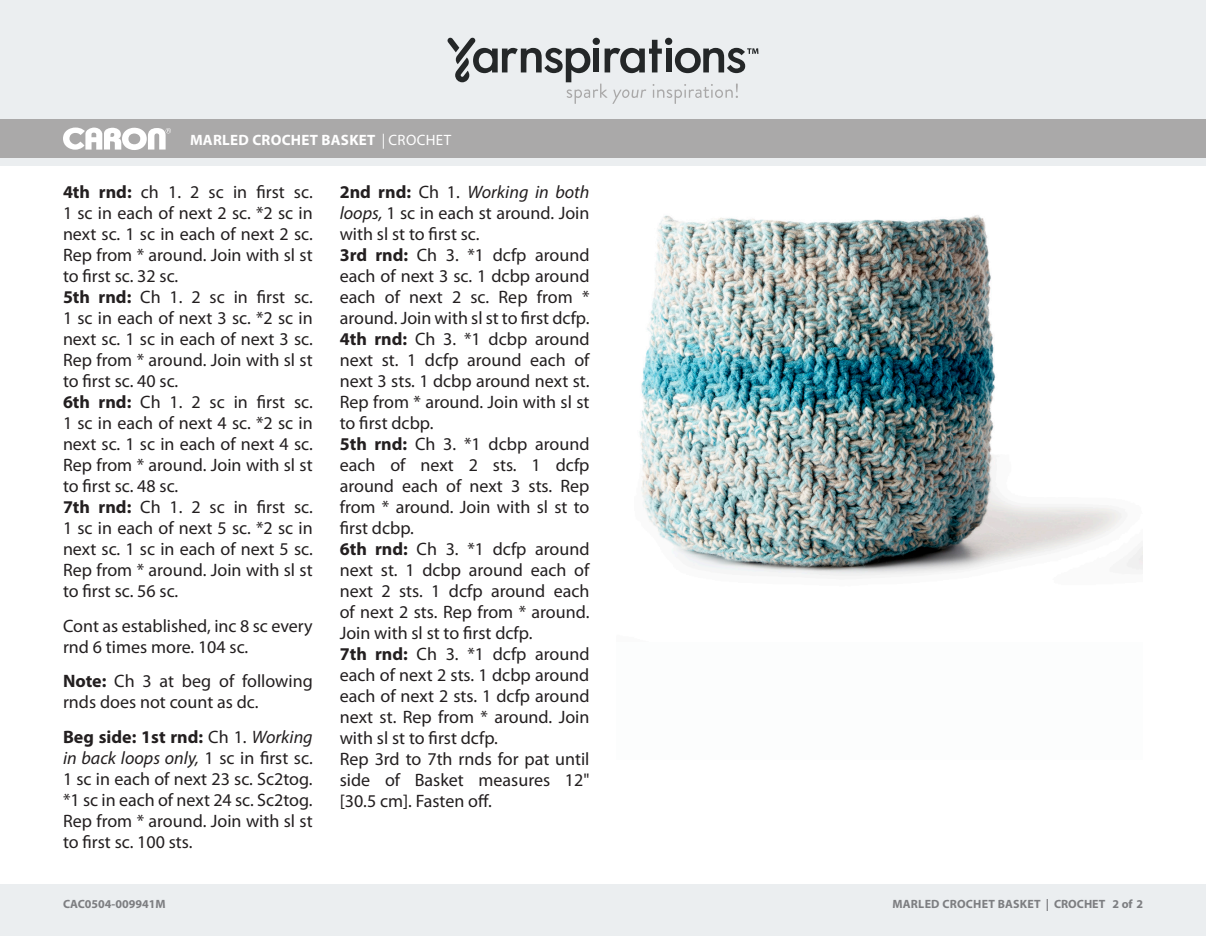
<style>
.page{position:relative;width:1206px;height:936px;background:#fff}
.page>*{position:absolute;margin:0;border:0;box-sizing:border-box;transform-origin:0 0}
.Instructions{font:18px/21px "Myriad Pro";color:#231f20;text-align:justify}
.Body{font:18px/21px "Myriad Pro";color:#231f20}
.Pattern_Title{font:700 15px "Myriad Pro";letter-spacing:.02em;color:#fff}
.t1{font:700 12px "Myriad Pro";letter-spacing:.005em;color:#7d7e81}
.s1{font-weight:400}
.s2{font-weight:700}
.s3{font-style:italic}
</style>
<div class="page">
<div style="left:0;top:884px;width:1206px;height:52px;background:#ebeef0"></div>
<div style="left:0;top:158px;width:1206px;height:8px;background:#ebeef0"></div>
<div style="left:0;top:0;width:1206px;height:120px;background:#ebeef0"></div>
<div style="left:0;top:120px;width:1206px;height:38px;background:#aaa9a9"></div>
<svg style="left:63px;top:128px;width:108px;height:22px"></svg>
<svg style="left:447px;top:38px;width:311px;height:66px"></svg>
<img style="left:639px;top:215px;width:504px;height:361px">
<p class="Pattern_Title" style="left:190px;top:130px;width:263px">MARLED CROCHET BASKET <span class="s1">| CROCHET</span></p>
<p class="Instructions" style="left:63px;top:181px;width:251px"><span class="s2">4th rnd:</span> ch 1. 2 sc in first sc.<br>1 sc in each of next 2 sc. *2 sc in next sc. 1 sc in each of next 2 sc.<br>Rep from * around. Join with sl st to first sc. 32 sc.</p>
<p class="Instructions" style="left:63px;top:286px;width:251px"><span class="s2">5th rnd:</span> Ch 1. 2 sc in first sc.<br>1 sc in each of next 3 sc. *2 sc in next sc. 1 sc in each of next 3 sc.<br>Rep from * around. Join with sl st to first sc. 40 sc.</p>
<p class="Instructions" style="left:63px;top:391px;width:251px"><span class="s2">6th rnd:</span> Ch 1. 2 sc in first sc.<br>1 sc in each of next 4 sc. *2 sc in next sc. 1 sc in each of next 4 sc.<br>Rep from * around. Join with sl st to first sc. 48 sc.</p>
<p class="Instructions" style="left:63px;top:496px;width:251px"><span class="s2">7th rnd:</span> Ch 1. 2 sc in first sc.<br>1 sc in each of next 5 sc. *2 sc in next sc. 1 sc in each of next 5 sc.<br>Rep from * around. Join with sl st to first sc. 56 sc.</p>
<p class="Body" style="left:63px;top:615px;width:251px">Cont as established, inc 8 sc every rnd 6 times more. 104 sc.</p>
<p class="Instructions" style="left:63px;top:670px;width:251px"><span class="s2">Note:</span> Ch 3 at beg of following rnds does not count as dc.</p>
<p class="Instructions" style="left:63px;top:726px;width:251px"><span class="s2">Beg side: 1st rnd:</span> Ch 1. <span class="s3">Working in back loops only,</span> 1 sc in first sc.<br>1 sc in each of next 23 sc. Sc2tog. *1 sc in each of next 24 sc. Sc2tog.<br>Rep from * around. Join with sl st to first sc. 100 sts.</p>
<p class="t1" style="left:63px;top:896px;width:104px">CAC0504-009941M</p>
<p class="Instructions" style="left:340px;top:181px;width:251px"><span class="s2">2nd rnd:</span> Ch 1. <span class="s3">Working in both loops,</span> 1 sc in each st around. Join with sl st to first sc.</p>
<p class="Instructions" style="left:340px;top:244px;width:251px"><span class="s2">3rd rnd:</span> Ch 3. *1 dcfp around each of next 3 sc. 1 dcbp around each of next 2 sc. Rep from * around. Join with sl st to first dcfp.</p>
<p class="Instructions" style="left:340px;top:328px;width:251px"><span class="s2">4th rnd:</span> Ch 3. *1 dcbp around next st. 1 dcfp around each of next 3 sts. 1 dcbp around next st.<br>Rep from * around. Join with sl st to first dcbp.</p>
<p class="Instructions" style="left:340px;top:433px;width:251px"><span class="s2">5th rnd:</span> Ch 3. *1 dcbp around each of next 2 sts. 1 dcfp around each of next 3 sts. Rep from * around. Join with sl st to first dcbp.</p>
<p class="Instructions" style="left:340px;top:538px;width:251px"><span class="s2">6th rnd:</span> Ch 3. *1 dcfp around next st. 1 dcbp around each of next 2 sts. 1 dcfp around each of next 2 sts. Rep from * around.<br>Join with sl st to first dcfp.</p>
<p class="Instructions" style="left:340px;top:643px;width:251px"><span class="s2">7th rnd:</span> Ch 3. *1 dcfp around each of next 2 sts. 1 dcbp around each of next 2 sts. 1 dcfp around next st. Rep from * around. Join with sl st to first dcfp.</p>
<p class="Body" style="left:340px;top:748px;width:251px;text-align:justify">Rep 3rd to 7th rnds for pat until side of Basket measures 12" [30.5 cm]. Fasten off.</p>
<p class="t1" style="left:892px;top:896px;width:252px">MARLED CROCHET BASKET | CROCHET 2 of 2</p>
</div>
